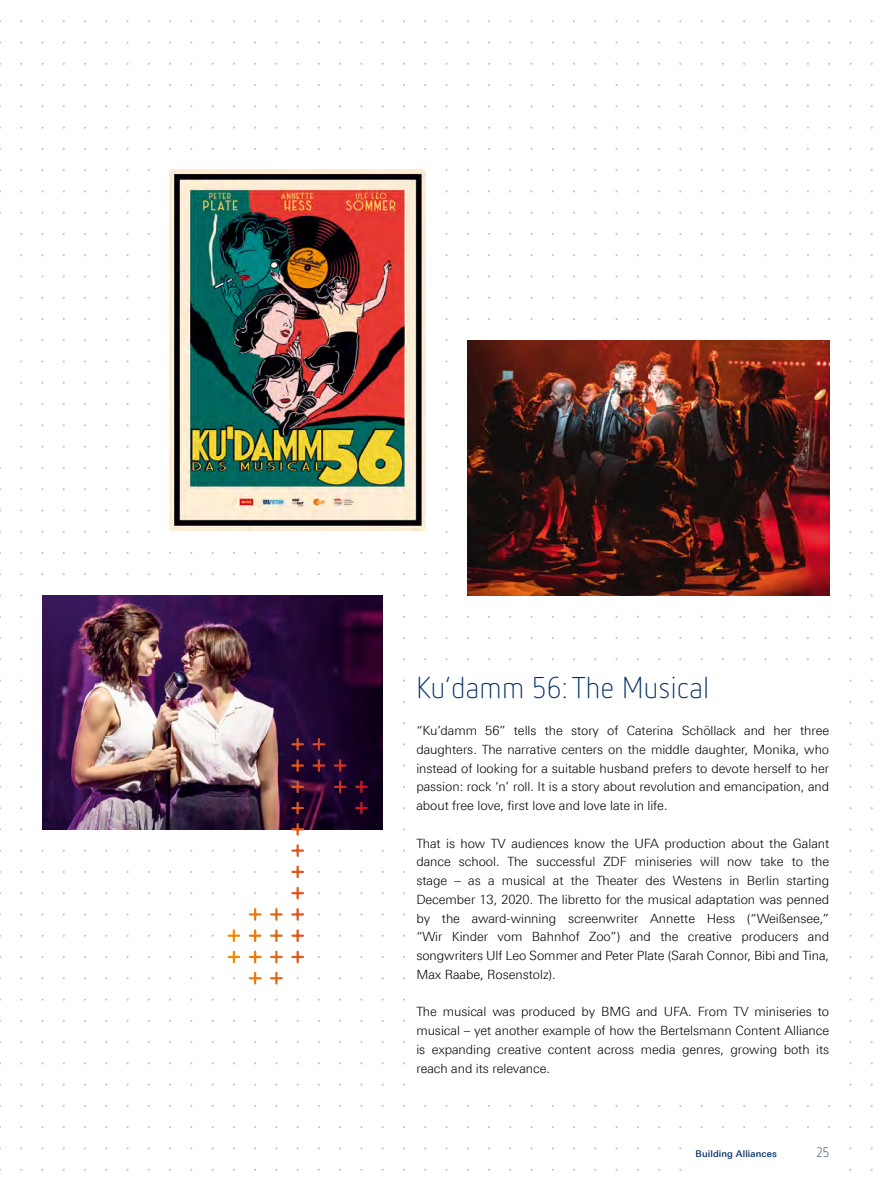
<style>
.page{position:relative;width:893px;height:1191px;background:#fff}
.page>*{position:absolute;margin:0;border:0;box-sizing:border-box;transform-origin:0 0}
.t1{font:300 30px "Netto OT";letter-spacing:.01em;color:#002e63}
.t2{font:300 13.5px "Netto OT";color:#002e63}
.t3{font:300 12.75px/18.8px "Linotype Univers 330";letter-spacing:-.005em;color:#000;text-align:justify}
.t4{font:500 9.3px "Linotype Univers 530";letter-spacing:.01em;color:#002e63}
</style>
<div class="page">
<img style="left:468px;top:340px;width:361px;height:255px">
<img style="left:170px;top:170px;width:255px;height:360px">
<img style="left:42px;top:595px;width:341px;height:234px">
<svg style="left:314px;top:760px;width:10px;height:11px"></svg>
<svg style="left:335px;top:760px;width:10px;height:11px"></svg>
<svg style="left:356px;top:802px;width:11px;height:11px"></svg>
<svg style="left:335px;top:781px;width:10px;height:11px"></svg>
<svg style="left:356px;top:781px;width:11px;height:11px"></svg>
<svg style="left:250px;top:951px;width:10px;height:11px"></svg>
<svg style="left:250px;top:930px;width:10px;height:11px"></svg>
<svg style="left:250px;top:909px;width:10px;height:10px"></svg>
<svg style="left:250px;top:973px;width:10px;height:10px"></svg>
<svg style="left:292px;top:760px;width:11px;height:11px"></svg>
<svg style="left:292px;top:802px;width:11px;height:11px"></svg>
<svg style="left:292px;top:845px;width:11px;height:11px"></svg>
<svg style="left:292px;top:888px;width:11px;height:10px"></svg>
<svg style="left:292px;top:951px;width:11px;height:11px"></svg>
<svg style="left:292px;top:781px;width:11px;height:11px"></svg>
<svg style="left:292px;top:824px;width:11px;height:10px"></svg>
<svg style="left:292px;top:866px;width:11px;height:11px"></svg>
<svg style="left:292px;top:930px;width:11px;height:11px"></svg>
<svg style="left:292px;top:909px;width:11px;height:10px"></svg>
<svg style="left:229px;top:951px;width:10px;height:11px"></svg>
<svg style="left:229px;top:930px;width:10px;height:11px"></svg>
<svg style="left:292px;top:739px;width:11px;height:10px"></svg>
<svg style="left:314px;top:739px;width:10px;height:10px"></svg>
<svg style="left:271px;top:951px;width:11px;height:11px"></svg>
<svg style="left:271px;top:930px;width:11px;height:11px"></svg>
<svg style="left:271px;top:909px;width:11px;height:10px"></svg>
<svg style="left:271px;top:973px;width:11px;height:10px"></svg>
<h1 class="t1" style="left:416px;top:669px;width:294px">Ku’damm 56: The Musical</h1>
<p class="t3" style="left:416px;top:721px;width:414px">“Ku’damm 56” tells the story of Caterina Schöllack and her three daughters. The narrative centers on the middle daughter, Monika, who instead of looking for a suitable husband prefers to devote herself to her passion: rock ‘n’ roll. It is a story about revolution and emancipation, and about free love, first love and love late in life.</p>
<p class="t3" style="left:416px;top:833px;width:414px">That is how TV audiences know the UFA production about the Galant dance school. The successful ZDF miniseries will now take to the stage – as a musical at the Theater des Westens in Berlin starting December 13, 2020. The libretto for the musical adaptation was penned by the award-winning screenwriter Annette Hess (“Weißensee,” “Wir Kinder vom Bahnhof Zoo”) and the creative producers and songwriters Ulf Leo Sommer and Peter Plate (Sarah Connor, Bibi and Tina, Max Raabe, Rosenstolz).</p>
<p class="t3" style="left:416px;top:1002px;width:414px">The musical was produced by BMG and UFA. From TV miniseries to musical – yet another example of how the Bertelsmann Content Alliance is expanding creative content across media genres, growing both its reach and its relevance.</p>
<p class="t4" style="left:696px;top:1148px;width:83px">Building Alliances</p>
<p class="t2" style="left:817px;top:1144px;width:14px">25</p>
</div>
